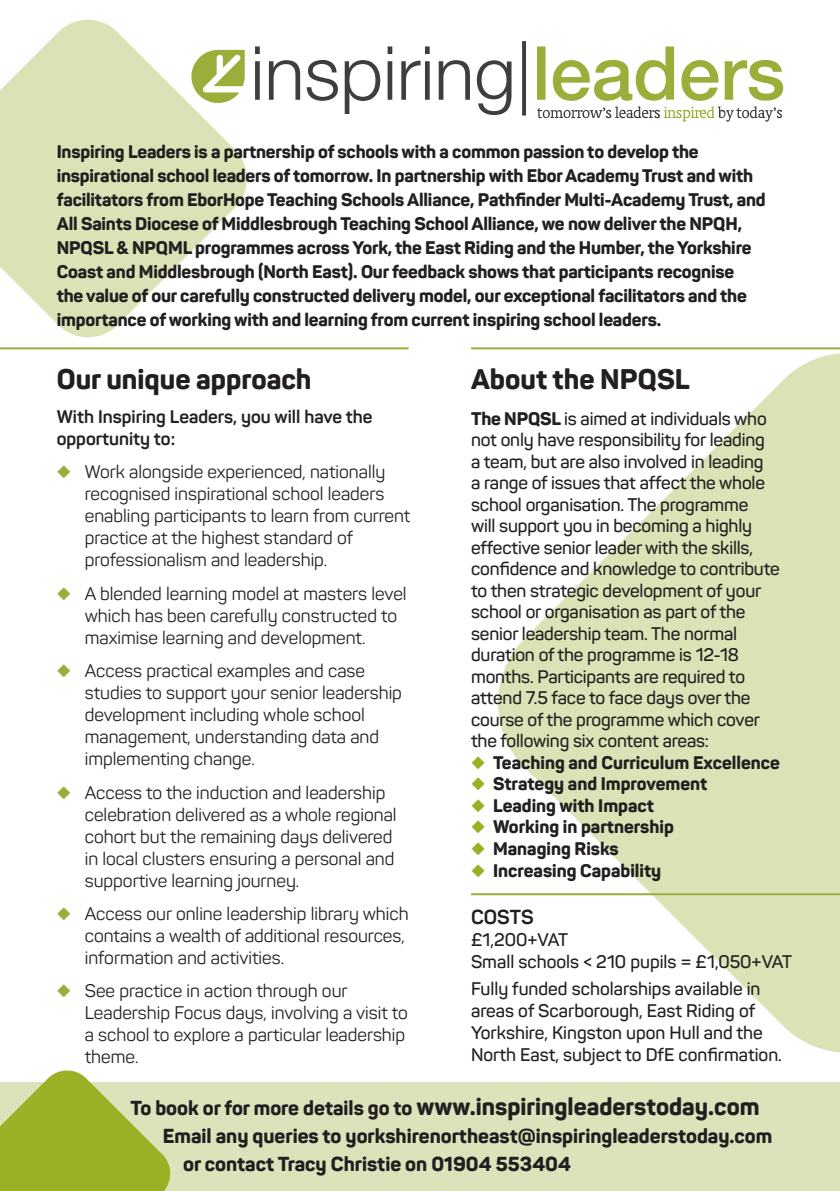
<style>
.page{position:relative;width:840px;height:1191px;background:#fff}
.page>*{position:absolute;margin:0;border:0;box-sizing:border-box;transform-origin:0 0}
.t1{font:800 28px "Panton";color:#231f20}
.t2{font:800 24px "Panton";color:#231f20}
.t3{font:800 20px/28px "Panton";color:#231f20}
.t4{font:700 20px "Panton";color:#231f20}
.t5{font:18px/22px "Panton";color:#231f20}
.t6{font:800 18px/24px "Panton";letter-spacing:-.01em;color:#231f20}
.t7{font:600 18px/21.4px "Panton";letter-spacing:-.01em;color:#231f20}
.t8{font:700 18px/22px "Panton";color:#231f20}
.s1{font-weight:800}
.s2{color:#9bb024}
.s3{color:#9aaf3a}
.s4{font-size:20px}
</style>
<div class="page">
<svg style="left:0;top:20px;width:247px;height:318px;fill:#dce2b6"></svg>
<svg style="left:489px;top:349px;width:350px;height:704px;fill:#dce2b6"></svg>
<div style="left:0;top:1083px;width:839px;height:108px;background:#dde2bb"></div>
<svg style="left:0;top:1070px;width:173px;height:121px"></svg>
<svg style="left:255px;top:41px;width:270px;height:75px"></svg>
<svg style="left:537px;top:46px;width:245px;height:76px"></svg>
<svg style="left:189px;top:50px;width:55px;height:56px"></svg>
<hr style="left:471px;top:347px;width:368px;height:2px;background:#9aaf3a">
<hr style="left:0;top:347px;width:408px;height:2px;background:#9aaf3a">
<hr style="left:471px;top:893px;width:368px;height:2px;background:#9aaf3a">
<p class="t6" style="left:57px;top:139px;width:710px">Inspiring Leaders is a partnership of schools with a common passion to develop the inspirational school leaders of tomorrow. In partnership with Ebor Academy Trust and with facilitators from EborHope Teaching Schools Alliance, Pathfinder Multi-Academy Trust, and All Saints Diocese of Middlesbrough Teaching School Alliance, we now deliver the NPQH, NPQSL &amp; NPQML programmes across York, the East Riding and the Humber, the Yorkshire Coast and Middlesbrough (North East). Our feedback shows that participants recognise<br>the value of our carefully constructed delivery model, our exceptional facilitators and the importance of working with and learning from current inspiring school leaders.</p>
<h1 class="t1" style="left:57px;top:362px;width:256px">Our unique approach</h1>
<h1 class="t1" style="left:471px;top:362px;width:220px">About the NPQSL</h1>
<p class="t7" style="left:471px;top:407px;width:310px"><span class="s1">The NPQSL</span> is aimed at individuals who not only have responsibility for leading<br>a team, but are also involved in leading<br>a range of issues that affect the whole school organisation. The programme<br>will support you in becoming a highly effective senior leader with the skills, confidence and knowledge to contribute to then strategic development of your school or organisation as part of the senior leadership team. The normal duration of the programme is 12-18 months. Participants are required to attend 7.5 face to face days over the course of the programme which cover the following six content areas:</p>
<p class="t6" style="left:471px;top:750px;width:310px"><span class="s2">◆</span> Teaching and Curriculum Excellence</p>
<p class="t6" style="left:471px;top:771px;width:238px"><span class="s2">◆</span> Strategy and Improvement</p>
<p class="t6" style="left:471px;top:793px;width:184px"><span class="s2">◆</span> Leading with Impact</p>
<p class="t6" style="left:471px;top:814px;width:204px"><span class="s2">◆</span> Working in partnership</p>
<p class="t6" style="left:471px;top:836px;width:149px"><span class="s2">◆</span> Managing Risks</p>
<p class="t6" style="left:471px;top:858px;width:192px"><span class="s2">◆</span> Increasing Capability</p>
<p class="t4" style="left:471px;top:904px;width:64px">COSTS</p>
<p class="t7" style="left:471px;top:928px;width:322px;line-height:22px">£1,200+VAT<br>Small schools &lt; 210 pupils = £1,050+VAT</p>
<p class="t7" style="left:471px;top:978px;width:312px;line-height:22px">Fully funded scholarships available in areas of Scarborough, East Riding of Yorkshire, Kingston upon Hull and the North East, subject to DfE confirmation.</p>
<p class="t8" style="left:57px;top:405px;width:317px">With Inspiring Leaders, you will have the opportunity to:</p>
<p class="t5" style="left:85px;top:461px;width:327px;text-indent:-28px"><span class="s3">◆</span> Work alongside experienced, nationally recognised inspirational school leaders enabling participants to learn from current practice at the highest standard of professionalism and leadership.</p>
<p class="t5" style="left:85px;top:582px;width:323px;text-indent:-28px"><span class="s3">◆</span> A blended learning model at masters level which has been carefully constructed to maximise learning and development.</p>
<p class="t5" style="left:85px;top:659px;width:318px;text-indent:-28px"><span class="s3">◆</span> Access practical examples and case studies to support your senior leadership development including whole school management, understanding data and implementing change.</p>
<p class="t5" style="left:85px;top:781px;width:313px;text-indent:-28px"><span class="s3">◆</span> Access to the induction and leadership celebration delivered as a whole regional cohort but the remaining days delivered in local clusters ensuring a personal and supportive learning journey.</p>
<p class="t5" style="left:85px;top:902px;width:325px;text-indent:-28px"><span class="s3">◆</span> Access our online leadership library which contains a wealth of additional resources, information and activities.</p>
<p class="t5" style="left:85px;top:979px;width:324px;text-indent:-28px"><span class="s3">◆</span> See practice in action through our<br>Leadership Focus days, involving a visit to a school to explore a particular leadership theme.</p>
<h2 class="t2" style="left:130px;top:1091px;width:630px"><span class="s4">To book or for more details go to</span> www.inspiringleaderstoday.com</h2>
<p class="t3" style="left:183px;top:1122px;width:590px;text-indent:-20px">Email any queries to yorkshirenortheast@inspiringleaderstoday.com or contact Tracy Christie on 01904 553404</p>
</div>
